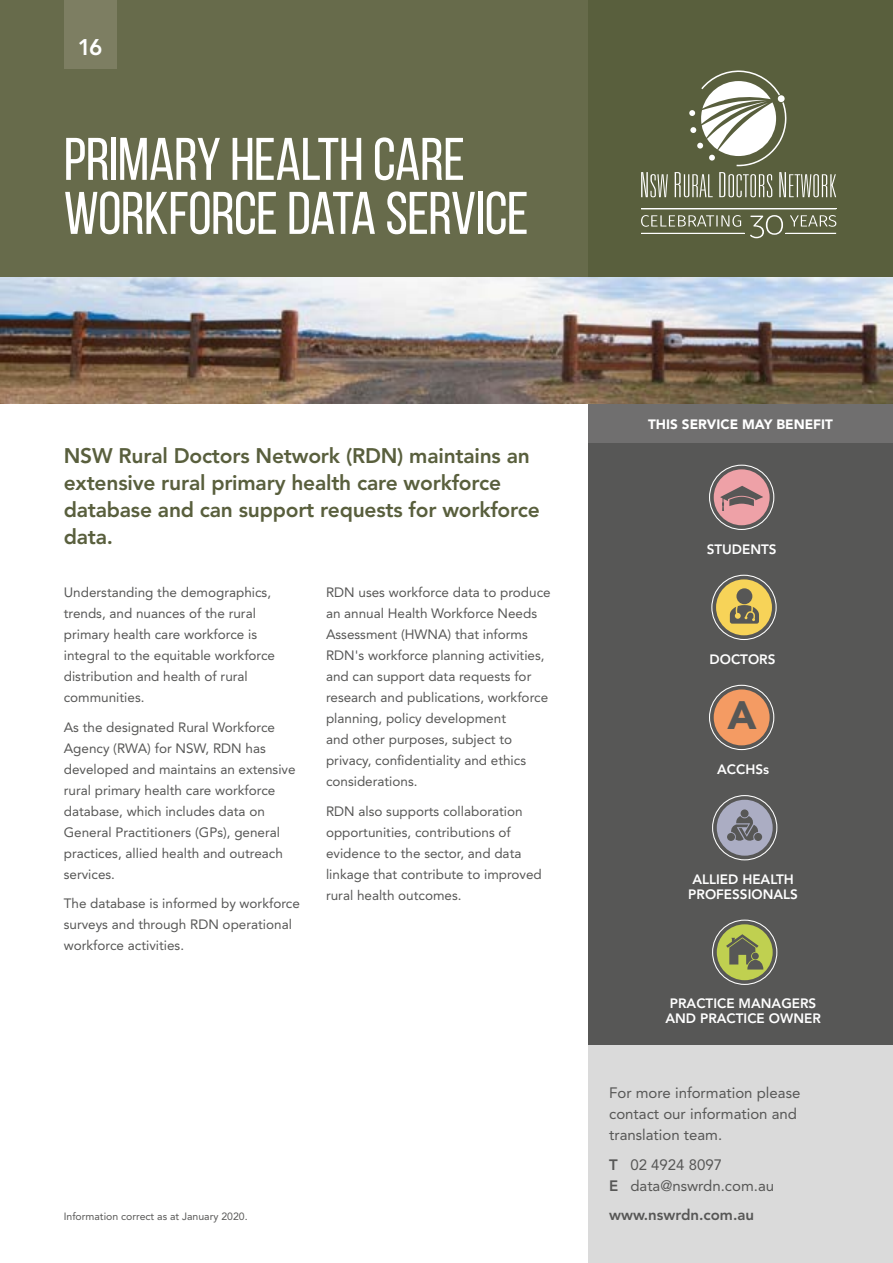
<style>
.page{position:relative;width:893px;height:1263px;background:#fff}
.page>*{position:absolute;margin:0;border:0;box-sizing:border-box;transform-origin:0 0}
.t1{font:60px/54px "Bebas Neue";letter-spacing:-.01em;color:#fff}
.t2{font:900 39.3px "Avenir LT Std";color:#575756}
.t3{font:800 22.5px "Avenir LT Std";color:#fff}
.t4{font:800 21px/27px "Avenir LT Std";letter-spacing:-.01em;color:#595f3d}
.t5{font:15px/21px "Avenir LT Std";color:#575756}
.t6{font:800 15px "Avenir LT Std";color:#575756}
.t7{font:13.5px/21px "Avenir LT Std";color:#575756}
.t8{font:800 13.5px/15px "Avenir LT Std";color:#fff;text-align:center}
.t9{font:900 13.5px "Avenir LT Std";color:#fff}
.t10{font:10.5px "Avenir LT Std";color:#575756}
.s1{font-weight:800}
</style>
<div class="page">
<div style="left:588px;top:1045px;width:305px;height:218px;background:#dadada"></div>
<div style="left:588px;top:404px;width:305px;height:641px;background:#575756"></div>
<img style="left:0;top:276px;width:893px;height:128px">
<div style="left:0;top:0;width:595px;height:276px;background:#676b4b"></div>
<div style="left:588px;top:0;width:305px;height:276px;background:#595f3d"></div>
<svg style="left:641px;top:172px;width:27px;height:25px"></svg>
<svg style="left:675px;top:172px;width:38px;height:25px"></svg>
<svg style="left:719px;top:172px;width:53px;height:25px"></svg>
<svg style="left:779px;top:172px;width:57px;height:25px"></svg>
<svg style="left:790px;top:215px;width:46px;height:12px"></svg>
<hr style="left:641px;top:233px;width:104px;height:1px;background:#fff">
<hr style="left:641px;top:209px;width:195px;height:1px;background:#fff">
<hr style="left:786px;top:233px;width:50px;height:1px;background:#fff">
<svg style="left:750px;top:215px;width:33px;height:23px"></svg>
<svg style="left:641px;top:215px;width:100px;height:12px"></svg>
<svg style="left:689px;top:70px;width:98px;height:96px"></svg>
<div style="left:778px;top:95px;width:7px;height:7px;background:#fff;border-radius:50%"></div>
<div style="left:711px;top:575px;width:66px;height:65px;border:1px solid #fff;border-radius:50%"></div>
<div style="left:716px;top:579px;width:56px;height:56px;background:#f7d358;border-radius:50%"></div>
<div style="left:736px;top:588px;width:16px;height:16px;background:#575756;border-radius:50%"></div>
<svg style="left:730px;top:605px;width:29px;height:19px"></svg>
<div style="left:712px;top:919px;width:65px;height:66px;border:1px solid #fff;border-radius:50%"></div>
<div style="left:717px;top:924px;width:56px;height:56px;background:#c0d050;border-radius:50%"></div>
<svg style="left:726px;top:934px;width:37px;height:35px"></svg>
<div style="left:712px;top:795px;width:65px;height:65px;border:1px solid #fff;border-radius:50%"></div>
<div style="left:717px;top:800px;width:56px;height:56px;background:#abadc3;border-radius:50%"></div>
<div style="left:754px;top:833px;width:8px;height:8px;background:#575756;border-radius:50%"></div>
<div style="left:741px;top:809px;width:8px;height:8px;background:#575756;border-radius:50%"></div>
<svg style="left:731px;top:816px;width:27px;height:25px"></svg>
<div style="left:727px;top:833px;width:8px;height:8px;background:#575756;border-radius:50%"></div>
<div style="left:64px;top:0;width:52px;height:68px;background:#7d7e62"></div>
<div style="left:588px;top:404px;width:305px;height:39px;background:#706f6f"></div>
<div style="left:709px;top:465px;width:65px;height:65px;border:1px solid #fff;border-radius:50%"></div>
<div style="left:714px;top:469px;width:56px;height:56px;background:#eea1a7;border-radius:50%"></div>
<svg style="left:720px;top:486px;width:43px;height:25px"></svg>
<div style="left:709px;top:685px;width:65px;height:65px;border:1px solid #fff;border-radius:50%"></div>
<div style="left:714px;top:689px;width:56px;height:56px;background:#f49b63;border-radius:50%"></div>
<h3 class="t3" style="left:78px;top:34px;width:26px">16</h3>
<h1 class="t1" style="left:64px;top:132px;width:466px">PRIMARY HEALTH CARE<br>WORKFORCE DATA SERVICE</h1>
<h3 class="t4" style="left:64px;top:442px;width:477px">NSW Rural Doctors Network (RDN) maintains an extensive rural primary health care workforce database and can support requests for workforce data.</h3>
<p class="t7" style="left:64px;top:582px;width:213px">Understanding the demographics, trends, and nuances of the rural primary health care workforce is integral to the equitable workforce distribution and health of rural communities.</p>
<p class="t7" style="left:64px;top:716px;width:233px">As the designated Rural Workforce<br>Agency (RWA) for NSW, RDN has developed and maintains an extensive rural primary health care workforce database, which includes data on<br>General Practitioners (GPs), general practices, allied health and outreach services.</p>
<p class="t7" style="left:64px;top:893px;width:238px">The database is informed by workforce surveys and through RDN operational workforce activities.</p>
<p class="t7" style="left:326px;top:582px;width:226px">RDN uses workforce data to produce an annual Health Workforce Needs<br>Assessment (HWNA) that informs<br>RDN's workforce planning activities, and can support data requests for research and publications, workforce planning, policy development<br>and other purposes, subject to privacy, confidentiality and ethics considerations.</p>
<p class="t7" style="left:326px;top:800px;width:217px">RDN also supports collaboration opportunities, contributions of evidence to the sector, and data linkage that contribute to improved rural health outcomes.</p>
<p class="t10" style="left:64px;top:1211px;width:185px">Information correct as at January 2020.</p>
<p class="t9" style="left:648px;top:416px;width:186px">THIS SERVICE MAY BENEFIT</p>
<p class="t8" style="left:707px;top:541px;width:71px">STUDENTS</p>
<p class="t8" style="left:709px;top:651px;width:67px">DOCTORS</p>
<h2 class="t2" style="left:728px;top:691px;width:31px">A</h2>
<p class="t8" style="left:717px;top:761px;width:53px">ACCHSs</p>
<p class="t8" style="left:688px;top:872px;width:111px">ALLIED HEALTH<br>PROFESSIONALS</p>
<p class="t8" style="left:665px;top:996px;width:157px">PRACTICE MANAGERS<br>AND PRACTICE OWNER</p>
<p class="t5" style="left:609px;top:1083px;width:193px">For more information please contact our information and translation team.</p>
<p class="t5" style="left:609px;top:1154px;width:167px"><span class="s1">T</span> 02 4924 8097<br><span class="s1">E</span> data@nswrdn.com.au</p>
<p class="t6" style="left:609px;top:1206px;width:146px">www.nswrdn.com.au</p>
</div>
